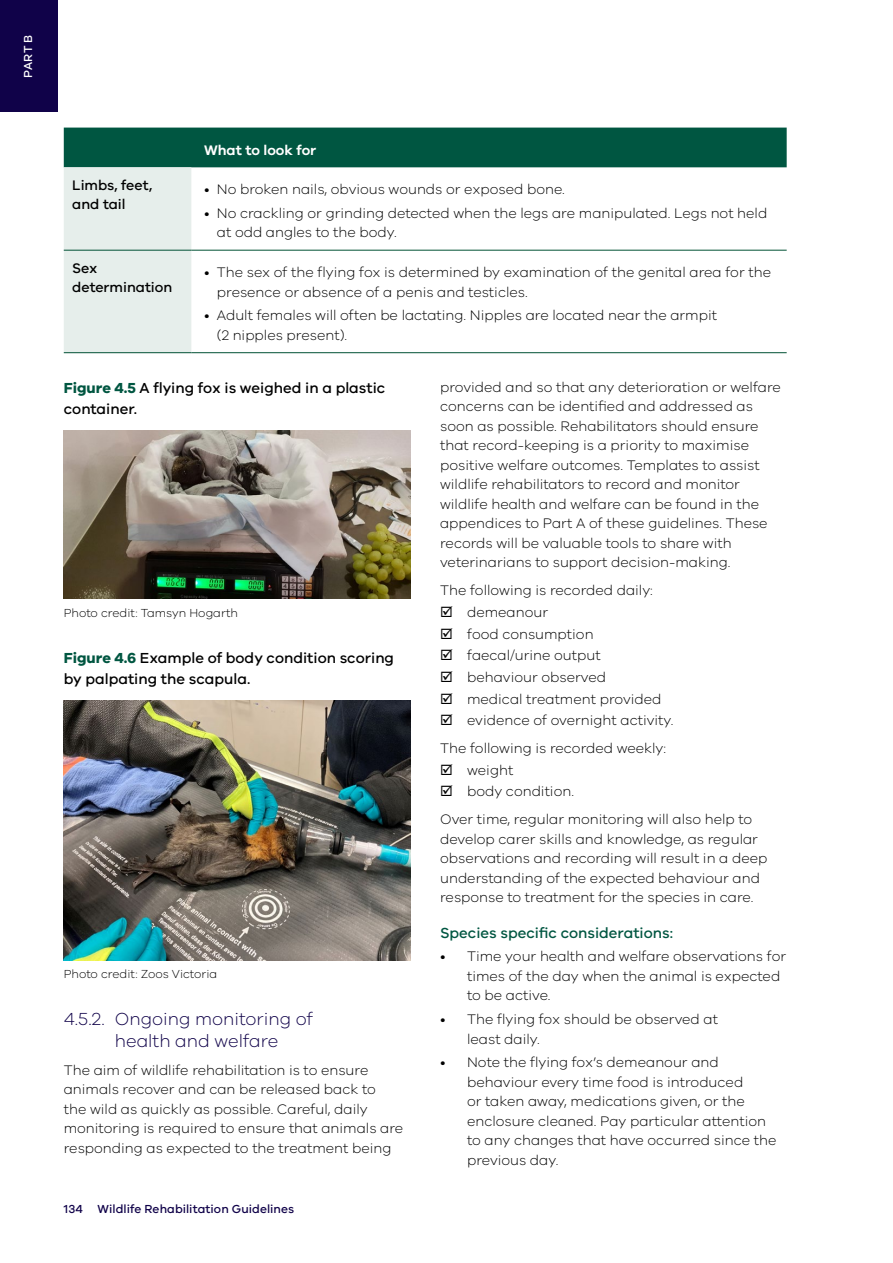
<style>
.page{position:relative;width:893px;height:1263px;background:#fff}
.page>*{position:absolute;margin:0;border:0;box-sizing:border-box;transform-origin:0 0}
.t1{font:300 18px/21.6px "VIC";color:#100249}
.t2{font:500 15px/21px "VIC";color:#000}
.t3{font:500 15px "VIC";color:#005641}
.t4{font:300 14.25px/19.5px "VIC";color:#000}
.t5{font:500 14.25px/19.5px "VIC";color:#000}
.t6{font:600 14.25px "VIC";color:#fff}
.t7{font:300 12px "VIC";color:#000}
.t8{font:500 12px "VIC";letter-spacing:.005em;color:#100249}
.t9{font:500 12px "VIC";color:#fff}
.s1{font-weight:700;color:#005641}
</style>
<div class="page">
<svg style="left:64px;top:128px;width:723px;height:224px"></svg>
<hr style="left:64px;top:250px;width:127px;height:1px;background:#005134">
<hr style="left:191px;top:250px;width:596px;height:1px;background:#005134">
<hr style="left:64px;top:352px;width:127px;height:1px;background:#005134">
<hr style="left:191px;top:352px;width:596px;height:1px;background:#005134">
<img style="left:64px;top:430px;width:346px;height:169px">
<img style="left:64px;top:700px;width:346px;height:260px">
<div style="left:0;top:0;width:57px;height:111px;background:#100249"></div>
<p class="t9" style="left:21px;top:78px;width:44px;rotate:-90deg">PART B</p>
<p class="t6" style="left:204px;top:141px;width:114px">What to look for</p>
<p class="t5" style="left:72px;top:175px;width:82px">Limbs, feet, and tail</p>
<p class="t4" style="left:204px;top:179px;width:362px">• No broken nails, obvious wounds or exposed bone.</p>
<p class="t4" style="left:217px;top:203px;width:552px;text-indent:-13px">• No crackling or grinding detected when the legs are manipulated. Legs not held at odd angles to the body.</p>
<p class="t5" style="left:72px;top:258px;width:102px">Sex determination</p>
<p class="t4" style="left:217px;top:262px;width:556px;text-indent:-13px">• The sex of the flying fox is determined by examination of the genital area for the presence or absence of a penis and testicles.</p>
<p class="t4" style="left:217px;top:305px;width:502px;text-indent:-13px">• Adult females will often be lactating. Nipples are located near the armpit (2 nipples present).</p>
<p class="t2" style="left:64px;top:377px;width:323px"><span class="s1">Figure 4.5</span> A flying fox is weighed in a plastic container.</p>
<p class="t4" style="left:440px;top:377px;width:342px">provided and so that any deterioration or welfare concerns can be identified and addressed as soon as possible. Rehabilitators should ensure that record-keeping is a priority to maximise positive welfare outcomes. Templates to assist wildlife rehabilitators to record and monitor wildlife health and welfare can be found in the appendices to Part A of these guidelines. These records will be valuable tools to share with veterinarians to support decision-making.</p>
<p class="t4" style="left:467px;top:579px;width:208px;line-height:21.6px;text-indent:-27px">The following is recorded daily: demeanour<br>food consumption faecal/urine output behaviour observed<br>medical treatment provided evidence of overnight activity.</p>
<p class="t4" style="left:467px;top:737px;width:201px;line-height:21.6px;text-indent:-27px">The following is recorded weekly: weight<br>body condition.</p>
<p class="t4" style="left:440px;top:809px;width:329px">Over time, regular monitoring will also help to develop carer skills and knowledge, as regular observations and recording will result in a deep understanding of the expected behaviour and response to treatment for the species in care.</p>
<p class="t3" style="left:440px;top:923px;width:234px">Species specific considerations:</p>
<p class="t4" style="left:467px;top:946px;width:320px;text-indent:-27px">• Time your health and welfare observations for times of the day when the animal is expected to be active.</p>
<p class="t4" style="left:467px;top:1009px;width:252px;text-indent:-27px">• The flying fox should be observed at least daily.</p>
<p class="t4" style="left:467px;top:1052px;width:311px;text-indent:-27px">• Note the flying fox’s demeanour and behaviour every time food is introduced<br>or taken away, medications given, or the enclosure cleaned. Pay particular attention to any changes that have occurred since the previous day.</p>
<p class="t7" style="left:64px;top:605px;width:176px">Photo credit: Tamsyn Hogarth</p>
<p class="t2" style="left:64px;top:647px;width:332px"><span class="s1">Figure 4.6</span> Example of body condition scoring by palpating the scapula.</p>
<p class="t7" style="left:64px;top:967px;width:155px">Photo credit: Zoos Victoria</p>
<p class="t1" style="left:115px;top:1008px;width:200px;text-indent:-51px">4.5.2. Ongoing monitoring of health and welfare</p>
<p class="t4" style="left:64px;top:1060px;width:341px">The aim of wildlife rehabilitation is to ensure animals recover and can be released back to<br>the wild as quickly as possible. Careful, daily monitoring is required to ensure that animals are responding as expected to the treatment being</p>
<p class="t8" style="left:64px;top:1201px;width:232px">134 Wildlife Rehabilitation Guidelines</p>
</div>
